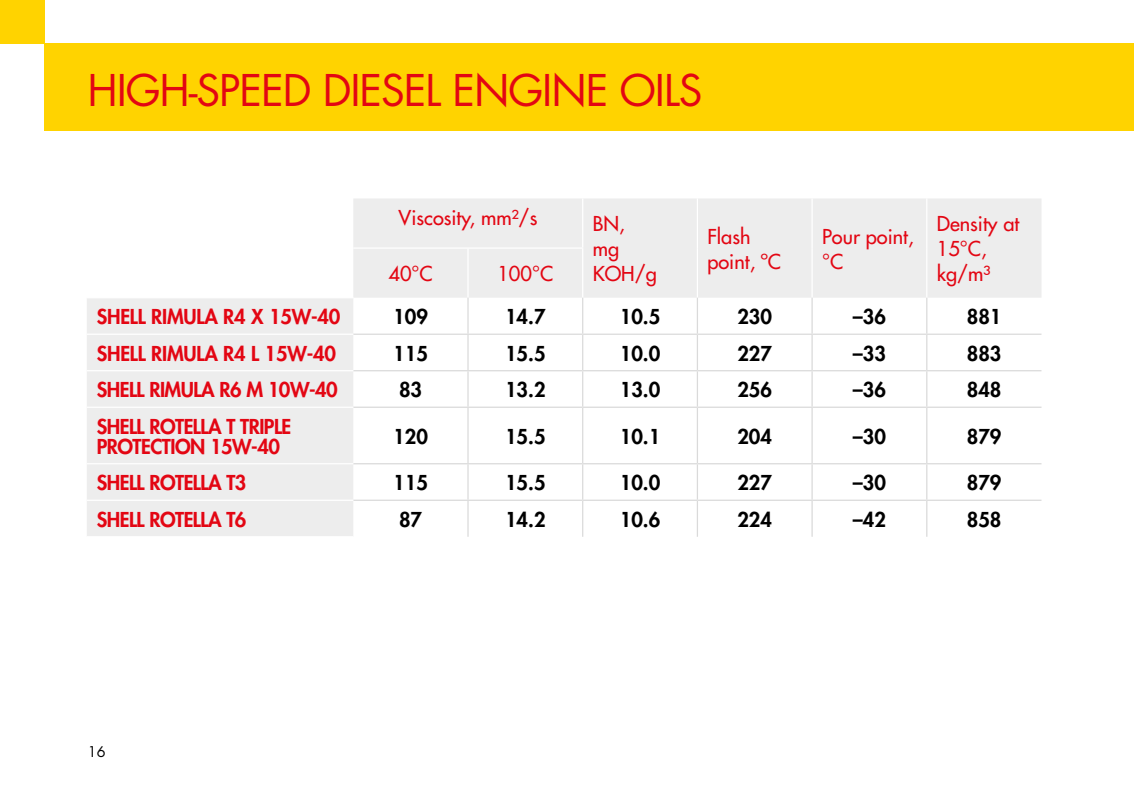
<style>
.page{position:relative;width:1134px;height:801px;background:#fff}
.page>*{position:absolute;margin:0;border:0;box-sizing:border-box;transform-origin:0 0}
.t1{font:42.5px "Futura Std";letter-spacing:-.025em;color:#e30613}
.t2{font:800 20px/20px "Futura Std";letter-spacing:-.025em;color:#e30613}
.t3{font:800 20px "Futura Std";color:#000}
.t4{font:500 20px/25px "Futura Std";color:#e30613}
.t5{font:14.5px "Futura Std";color:#000}
</style>
<div class="page">
<div style="left:44px;top:44px;width:1090px;height:87px;background:#ffd300"></div>
<div style="left:0;top:0;width:44px;height:44px;background:#ffd300"></div>
<svg style="left:87px;top:199px;width:954px;height:338px"></svg>
<hr style="left:582px;top:198px;width:1px;height:49px;background:#fff">
<hr style="left:697px;top:198px;width:1px;height:50px;background:#fff">
<hr style="left:811px;top:198px;width:2px;height:50px;background:#fff">
<hr style="left:697px;top:248px;width:1px;height:50px;background:#fff">
<hr style="left:811px;top:248px;width:2px;height:50px;background:#fff">
<hr style="left:467px;top:249px;width:2px;height:49px;background:#fff">
<hr style="left:582px;top:249px;width:1px;height:49px;background:#fff">
<hr style="left:926px;top:198px;width:1px;height:50px;background:#fff">
<hr style="left:926px;top:248px;width:1px;height:50px;background:#fff">
<hr style="left:467px;top:298px;width:2px;height:36px;background:#dadada">
<hr style="left:582px;top:298px;width:1px;height:36px;background:#dadada">
<hr style="left:467px;top:335px;width:2px;height:35px;background:#dadada">
<hr style="left:582px;top:335px;width:1px;height:35px;background:#dadada">
<hr style="left:467px;top:371px;width:2px;height:36px;background:#dadada">
<hr style="left:582px;top:371px;width:1px;height:36px;background:#dadada">
<hr style="left:467px;top:408px;width:2px;height:55px;background:#dadada">
<hr style="left:582px;top:408px;width:1px;height:55px;background:#dadada">
<hr style="left:467px;top:464px;width:2px;height:36px;background:#dadada">
<hr style="left:582px;top:464px;width:1px;height:36px;background:#dadada">
<hr style="left:467px;top:501px;width:2px;height:36px;background:#dadada">
<hr style="left:582px;top:501px;width:1px;height:36px;background:#dadada">
<hr style="left:697px;top:298px;width:1px;height:36px;background:#dadada">
<hr style="left:811px;top:298px;width:2px;height:36px;background:#dadada">
<hr style="left:697px;top:335px;width:1px;height:35px;background:#dadada">
<hr style="left:811px;top:335px;width:2px;height:35px;background:#dadada">
<hr style="left:697px;top:371px;width:1px;height:36px;background:#dadada">
<hr style="left:811px;top:371px;width:2px;height:36px;background:#dadada">
<hr style="left:697px;top:408px;width:1px;height:55px;background:#dadada">
<hr style="left:811px;top:408px;width:2px;height:55px;background:#dadada">
<hr style="left:697px;top:464px;width:1px;height:36px;background:#dadada">
<hr style="left:811px;top:464px;width:2px;height:36px;background:#dadada">
<hr style="left:697px;top:501px;width:1px;height:36px;background:#dadada">
<hr style="left:811px;top:501px;width:2px;height:36px;background:#dadada">
<hr style="left:926px;top:298px;width:1px;height:36px;background:#dadada">
<hr style="left:926px;top:335px;width:1px;height:35px;background:#dadada">
<hr style="left:926px;top:371px;width:1px;height:36px;background:#dadada">
<hr style="left:926px;top:408px;width:1px;height:55px;background:#dadada">
<hr style="left:926px;top:464px;width:1px;height:36px;background:#dadada">
<hr style="left:926px;top:501px;width:1px;height:36px;background:#dadada">
<hr style="left:353px;top:247px;width:115px;height:2px;background:#fff">
<hr style="left:353px;top:334px;width:115px;height:1px;background:#dadada">
<hr style="left:468px;top:334px;width:115px;height:1px;background:#dadada">
<hr style="left:583px;top:334px;width:114px;height:1px;background:#dadada">
<hr style="left:697px;top:334px;width:115px;height:1px;background:#dadada">
<hr style="left:812px;top:334px;width:115px;height:1px;background:#dadada">
<hr style="left:927px;top:334px;width:114px;height:1px;background:#dadada">
<hr style="left:353px;top:370px;width:115px;height:1px;background:#dadada">
<hr style="left:468px;top:370px;width:115px;height:1px;background:#dadada">
<hr style="left:583px;top:370px;width:114px;height:1px;background:#dadada">
<hr style="left:697px;top:370px;width:115px;height:1px;background:#dadada">
<hr style="left:812px;top:370px;width:115px;height:1px;background:#dadada">
<hr style="left:927px;top:370px;width:114px;height:1px;background:#dadada">
<hr style="left:353px;top:407px;width:115px;height:1px;background:#dadada">
<hr style="left:468px;top:407px;width:115px;height:1px;background:#dadada">
<hr style="left:583px;top:407px;width:114px;height:1px;background:#dadada">
<hr style="left:697px;top:407px;width:115px;height:1px;background:#dadada">
<hr style="left:812px;top:407px;width:115px;height:1px;background:#dadada">
<hr style="left:927px;top:407px;width:114px;height:1px;background:#dadada">
<hr style="left:353px;top:463px;width:115px;height:1px;background:#dadada">
<hr style="left:468px;top:463px;width:115px;height:1px;background:#dadada">
<hr style="left:583px;top:463px;width:114px;height:1px;background:#dadada">
<hr style="left:697px;top:463px;width:115px;height:1px;background:#dadada">
<hr style="left:812px;top:463px;width:115px;height:1px;background:#dadada">
<hr style="left:927px;top:463px;width:114px;height:1px;background:#dadada">
<hr style="left:353px;top:500px;width:115px;height:1px;background:#dadada">
<hr style="left:468px;top:500px;width:115px;height:1px;background:#dadada">
<hr style="left:583px;top:500px;width:114px;height:1px;background:#dadada">
<hr style="left:697px;top:500px;width:115px;height:1px;background:#dadada">
<hr style="left:812px;top:500px;width:115px;height:1px;background:#dadada">
<hr style="left:927px;top:500px;width:114px;height:1px;background:#dadada">
<hr style="left:468px;top:247px;width:115px;height:2px;background:#fff">
<hr style="left:87px;top:297px;width:266px;height:1px;background:#fff">
<hr style="left:87px;top:334px;width:266px;height:1px;background:#fff">
<hr style="left:87px;top:370px;width:266px;height:1px;background:#fff">
<hr style="left:87px;top:407px;width:266px;height:1px;background:#fff">
<hr style="left:87px;top:463px;width:266px;height:1px;background:#fff">
<hr style="left:87px;top:500px;width:266px;height:1px;background:#fff">
<hr style="left:87px;top:536px;width:266px;height:1px;background:#fff">
<h1 class="t1" style="left:87px;top:63px;width:617px">HIGH-SPEED DIESEL ENGINE OILS</h1>
<p class="t4" style="left:399px;top:205px;width:140px">Viscosity, mm²/s</p>
<p class="t4" style="left:593px;top:212px;width:66px">BN,<br>mg<br>KOH/g</p>
<p class="t4" style="left:707px;top:224px;width:75px">Flash point, ºC</p>
<p class="t4" style="left:822px;top:224px;width:93px">Pour point, °C</p>
<p class="t4" style="left:937px;top:212px;width:84px">Density at<br>15°C,</p>
<p class="t4" style="left:388px;top:261px;width:46px">40°C</p>
<p class="t4" style="left:497px;top:261px;width:57px">100°C</p>
<p class="t4" style="left:937px;top:262px;width:55px">kg/m³</p>
<p class="t2" style="left:97px;top:307px;width:245px">SHELL RIMULA R4 X 15W-40</p>
<p class="t3" style="left:393px;top:304px;width:36px">109</p>
<p class="t3" style="left:505px;top:304px;width:42px">14.7</p>
<p class="t3" style="left:620px;top:304px;width:42px">10.5</p>
<p class="t3" style="left:737px;top:304px;width:36px">230</p>
<p class="t3" style="left:853px;top:304px;width:35px">–36</p>
<p class="t3" style="left:967px;top:304px;width:36px">881</p>
<p class="t2" style="left:97px;top:343px;width:241px">SHELL RIMULA R4 L 15W-40</p>
<p class="t3" style="left:393px;top:341px;width:36px">115</p>
<p class="t3" style="left:505px;top:341px;width:42px">15.5</p>
<p class="t3" style="left:620px;top:341px;width:42px">10.0</p>
<p class="t3" style="left:737px;top:341px;width:36px">227</p>
<p class="t3" style="left:853px;top:341px;width:35px">–33</p>
<p class="t3" style="left:967px;top:341px;width:36px">883</p>
<p class="t2" style="left:97px;top:380px;width:243px">SHELL RIMULA R6 M 10W-40</p>
<p class="t3" style="left:399px;top:377px;width:25px">83</p>
<p class="t3" style="left:505px;top:377px;width:42px">13.2</p>
<p class="t3" style="left:620px;top:377px;width:42px">13.0</p>
<p class="t3" style="left:737px;top:377px;width:36px">256</p>
<p class="t3" style="left:853px;top:377px;width:35px">–36</p>
<p class="t3" style="left:967px;top:377px;width:36px">848</p>
<p class="t2" style="left:97px;top:416px;width:196px">SHELL ROTELLA T TRIPLE<br>PROTECTION 15W-40</p>
<p class="t3" style="left:393px;top:424px;width:36px">120</p>
<p class="t3" style="left:505px;top:424px;width:42px">15.5</p>
<p class="t3" style="left:620px;top:424px;width:42px">10.1</p>
<p class="t3" style="left:737px;top:424px;width:36px">204</p>
<p class="t3" style="left:853px;top:424px;width:35px">–30</p>
<p class="t3" style="left:967px;top:424px;width:36px">879</p>
<p class="t2" style="left:97px;top:473px;width:151px">SHELL ROTELLA T3</p>
<p class="t3" style="left:393px;top:470px;width:36px">115</p>
<p class="t3" style="left:505px;top:470px;width:42px">15.5</p>
<p class="t3" style="left:620px;top:470px;width:42px">10.0</p>
<p class="t3" style="left:737px;top:470px;width:36px">227</p>
<p class="t3" style="left:853px;top:470px;width:35px">–30</p>
<p class="t3" style="left:967px;top:470px;width:36px">879</p>
<p class="t2" style="left:97px;top:509px;width:151px">SHELL ROTELLA T6</p>
<p class="t3" style="left:399px;top:507px;width:25px">87</p>
<p class="t3" style="left:505px;top:507px;width:42px">14.2</p>
<p class="t3" style="left:620px;top:507px;width:42px">10.6</p>
<p class="t3" style="left:737px;top:507px;width:36px">224</p>
<p class="t3" style="left:853px;top:507px;width:35px">–42</p>
<p class="t3" style="left:967px;top:507px;width:36px">858</p>
<p class="t5" style="left:88px;top:743px;width:19px">16</p>
</div>
